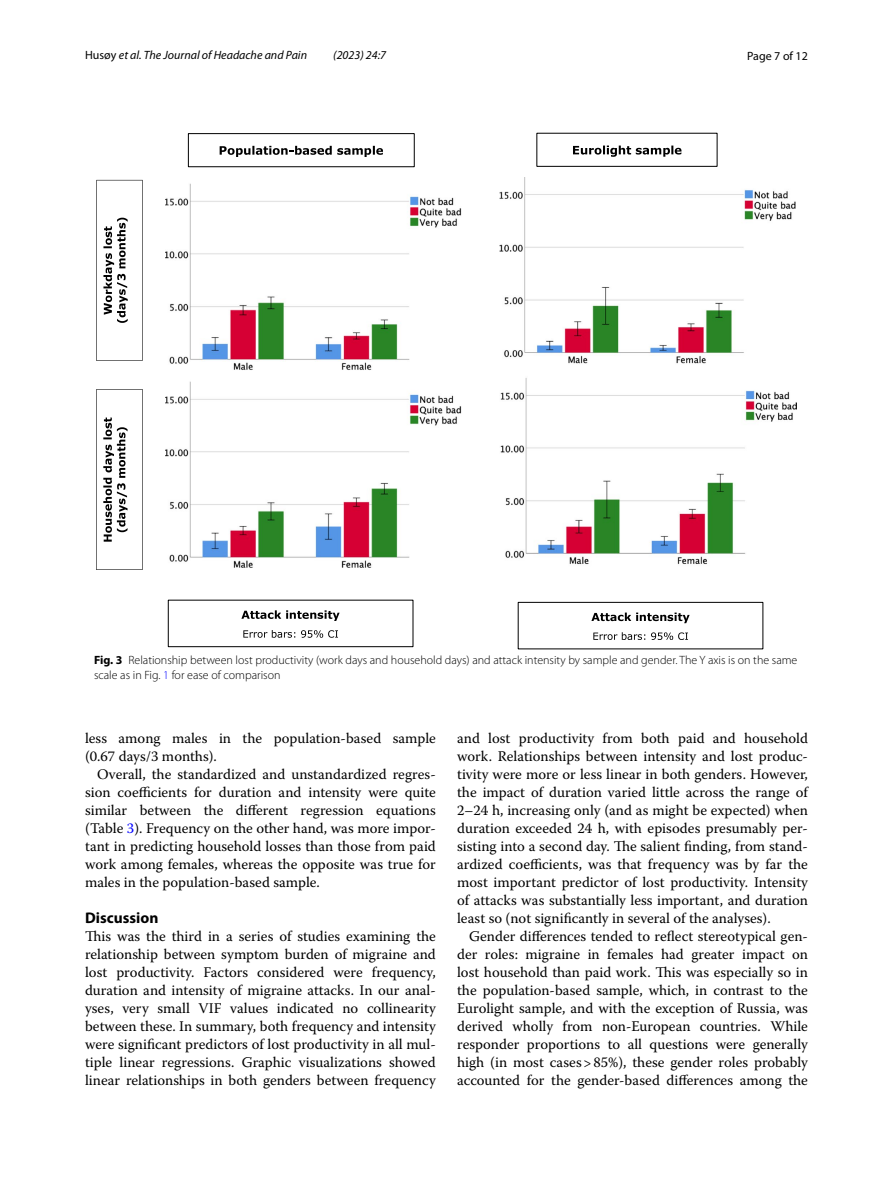
<style>
.page{position:relative;width:893px;height:1187px;background:#fff}
.page>*{position:absolute;margin:0;border:0;box-sizing:border-box;transform-origin:0 0}
.t1{font:700 15.45px "Myriad Pro";color:#000}
.t2{font:14.7px/18px "Warnock Pro";color:#000;text-align:justify}
.t3{font:300 12px/15px "Myriad Pro";color:#000}
.t4{font:italic 12px "Myriad Pro";color:#000}
.t5{font:12px "Myriad Pro";color:#000}
.s1{font-style:normal}
.s2{font-weight:700}
.s3{color:#00f}
</style>
<div class="page">
<img style="left:165px;top:177px;width:632px;height:390px">
<div style="left:188px;top:133px;width:227px;height:34px;border:1px solid #000"></div>
<svg style="left:220px;top:146px;width:163px;height:11px"></svg>
<div style="left:537px;top:133px;width:180px;height:34px;border:1px solid #000"></div>
<svg style="left:573px;top:145px;width:108px;height:12px"></svg>
<div style="left:168px;top:600px;width:245px;height:47px;border:1px solid #000"></div>
<svg style="left:241px;top:610px;width:99px;height:11px"></svg>
<svg style="left:243px;top:630px;width:95px;height:7px"></svg>
<div style="left:518px;top:602px;width:245px;height:47px;border:1px solid #000"></div>
<svg style="left:591px;top:612px;width:99px;height:11px"></svg>
<svg style="left:593px;top:632px;width:95px;height:8px"></svg>
<svg style="left:96px;top:180px;width:47px;height:181px"></svg>
<svg style="left:96px;top:389px;width:47px;height:181px"></svg>
<p class="t4" style="left:85px;top:48px;width:224px"><span class="s1">Husøy</span> et al. The Journal of Headache and Pain</p>
<p class="t4" style="left:333px;top:48px;width:54px">(2023) 24:7</p>
<p class="t5" style="left:747px;top:48px;width:62px">Page 7 of 12</p>
<p class="t3" style="left:94px;top:653px;width:705px"><span class="s2">Fig. 3</span> Relationship between lost productivity (work days and household days) and attack intensity by sample and gender. The Y axis is on the same scale as in Fig. <span class="s3">1</span> for ease of comparison</p>
<p class="t2" style="left:85px;top:728px;width:352px">less among males in the population-based sample (0.67 days/3 months).</p>
<p class="t2" style="left:85px;top:764px;width:352px;text-indent:12px">Overall, the standardized and unstandardized regres&shy;sion coefficients for duration and intensity were quite similar between the different regression equations (Table <span class="s3">3</span>). Frequency on the other hand, was more impor&shy;tant in predicting household losses than those from paid work among females, whereas the opposite was true for males in the population-based sample.</p>
<p class="t1" style="left:85px;top:907px;width:75px">Discussion</p>
<p class="t2" style="left:85px;top:926px;width:352px">This was the third in a series of studies examining the relationship between symptom burden of migraine and lost productivity. Factors considered were frequency, duration and intensity of migraine attacks. In our anal&shy;yses, very small VIF values indicated no collinearity between these. In summary, both frequency and intensity were significant predictors of lost productivity in all mul&shy;tiple linear regressions. Graphic visualizations showed linear relationships in both genders between frequency</p>
<p class="t2" style="left:457px;top:728px;width:352px">and lost productivity from both paid and household work. Relationships between intensity and lost produc&shy;tivity were more or less linear in both genders. However, the impact of duration varied little across the range of 2–24 h, increasing only (and as might be expected) when duration exceeded 24 h, with episodes presumably per&shy;sisting into a second day. The salient finding, from stand&shy;ardized coefficients, was that frequency was by far the most important predictor of lost productivity. Intensity of attacks was substantially less important, and duration least so (not significantly in several of the analyses).</p>
<p class="t2" style="left:457px;top:926px;width:352px;text-indent:12px">Gender differences tended to reflect stereotypical gen&shy;der roles: migraine in females had greater impact on lost household than paid work. This was especially so in the population-based sample, which, in contrast to the Eurolight sample, and with the exception of Russia, was derived wholly from non-European countries. While responder proportions to all questions were generally high (in most cases&gt;85%), these gender roles probably accounted for the gender-based differences among the</p>
</div>
